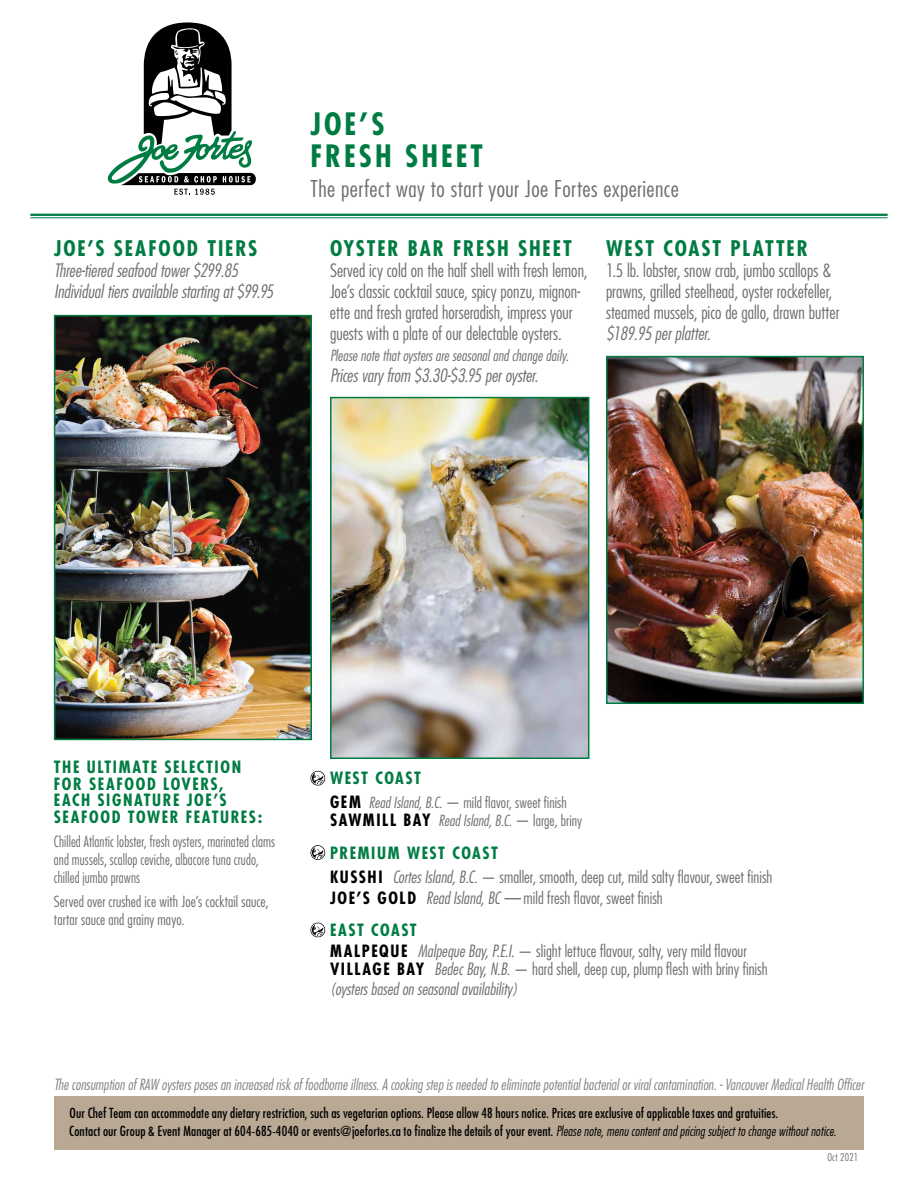
<style>
.page{position:relative;width:918px;height:1188px;background:#fff}
.page>*{position:absolute;margin:0;border:0;box-sizing:border-box;transform-origin:0 0}
.t1{font:700 condensed 30px/31.5px "Futura";letter-spacing:.1em;color:#007c42}
.t2{font:300 condensed 22.5px "Futura";letter-spacing:.02em;color:#6d6e71;scale:1.05 1}
.t3{font:700 condensed 21px "Futura";letter-spacing:.09em;color:#007c42}
.t4{font:300 condensed 18px/21px "Futura";color:#6d6e71}
.t5{font:italic 300 condensed 18px/21px "Futura";color:#6d6e71}
.t6{font:300 condensed 16.5px/24px "Futura";color:#6d6e71}
.t7{font:700 condensed 16.5px/16.5px "Futura";letter-spacing:.095em;color:#007c42}
.t8{font:italic 300 condensed 16.5px "Futura";letter-spacing:.005em;color:#6d6e71}
.t9{font:italic 300 condensed 15px "Futura";letter-spacing:.005em;color:#808285}
.t10{font:300 condensed 15px/18px "Futura";letter-spacing:.005em;color:#6d6e71}
.t11{font:300 condensed 15px/18px "Futura";letter-spacing:.005em;color:#6d6e71;scale:.94 1}
.t12{font:italic 300 condensed 15px "Futura";letter-spacing:.005em;color:#6d6e71}
.t13{font:condensed 13.5px/18px "Futura";letter-spacing:.01em;color:#000}
.t14{font:300 condensed 10.5px "Futura";letter-spacing:.02em;color:#6d6e71}
.s1{font-weight:700;font-size:16.5px;color:#000}
.s2{font-style:italic}
.s3{font-weight:700;color:#007c42}
.s4{font-weight:700;color:#000}
.s5{font-size:15px}
.s6{font-weight:300;font-style:italic}
</style>
<div class="page">
<hr style="left:30px;top:214px;width:858px;height:2px;background:#007c42">
<hr style="left:30px;top:217px;width:858px;height:1px;background:#007c42">
<div style="left:54px;top:1096px;width:810px;height:54px;background:#b9a893"></div>
<img style="left:57px;top:318px;width:252px;height:419px">
<div style="left:54px;top:315px;width:258px;height:425px;border:2px solid #007c42"></div>
<img style="left:333px;top:400px;width:254px;height:356px">
<div style="left:330px;top:397px;width:260px;height:362px;border:2px solid #007c42"></div>
<img style="left:609px;top:359px;width:252px;height:342px">
<div style="left:606px;top:356px;width:258px;height:348px;border:2px solid #007c42"></div>
<svg style="left:310px;top:771px;width:15px;height:15px"></svg>
<svg style="left:310px;top:845px;width:15px;height:15px"></svg>
<svg style="left:310px;top:922px;width:15px;height:16px"></svg>
<svg style="left:108px;top:22px;width:148px;height:173px"></svg>
<h3 class="t3" style="left:54px;top:235px;width:205px">JOE’S SEAFOOD TIERS</h3>
<h3 class="t5" style="left:54px;top:260px;width:221px">Three-tiered seafood tower $299.85<br>Individual tiers available starting at $99.95</h3>
<h1 class="t1" style="left:310px;top:108px;width:174px">JOE’S<br>FRESH SHEET</h1>
<h2 class="t2" style="left:310px;top:175px;width:352px">The perfect way to start your Joe Fortes experience</h2>
<h3 class="t3" style="left:330px;top:235px;width:243px">OYSTER BAR FRESH SHEET</h3>
<h3 class="t4" style="left:330px;top:260px;width:259px">Served icy cold on the half shell with fresh lemon, Joe’s classic cocktail sauce, spicy ponzu, mignon&shy;ette and fresh grated horseradish, impress your guests with a plate of our delectable oysters.</h3>
<p class="t12" style="left:330px;top:346px;width:240px">Please note that oysters are seasonal and change daily.</p>
<h3 class="t5" style="left:330px;top:365px;width:210px">Prices vary from $3.30-$3.95 per oyster.</h3>
<h3 class="t3" style="left:606px;top:235px;width:203px">WEST COAST PLATTER</h3>
<h3 class="t4" style="left:606px;top:260px;width:235px">1.5 lb. lobster, snow crab, jumbo scallops &amp; prawns, grilled steelhead, oyster rockefeller, steamed mussels, pico de gallo, drawn butter</h3>
<h3 class="t5" style="left:606px;top:323px;width:106px">$189.95 per platter.</h3>
<p class="t7" style="left:54px;top:759px;width:210px">THE ULTIMATE SELECTION<br>FOR SEAFOOD LOVERS,<br>EACH SIGNATURE JOE’S<br>SEAFOOD TOWER FEATURES:</p>
<p class="t11" style="left:54px;top:832px;width:237px">Chilled Atlantic lobster, fresh oysters, marinated clams and mussels, scallop ceviche, albacore tuna crudo, chilled jumbo prawns</p>
<p class="t10" style="left:54px;top:892px;width:216px">Served over crushed ice with Joe’s cocktail sauce, tartar sauce and grainy mayo.</p>
<p class="t7" style="left:330px;top:770px;width:93px">WEST COAST</p>
<p class="t10" style="left:330px;top:794px;width:254px"><span class="s1">GEM</span> <span class="s2">Read Island, B.C.</span> — mild flavor, sweet finish<br><span class="s1">SAWMILL BAY</span> <span class="s2">Read Island, B.C.</span> — large, briny</p>
<p class="t6" style="left:330px;top:841px;width:444px"><span class="s3">PREMIUM WEST COAST<br></span><span class="s4">KUSSHI</span> <span class="s2">Cortes Island, B.C.</span> <span class="s5">—</span> smaller, smooth, deep cut, mild salty flavour, sweet finish</p>
<p class="t6" style="left:330px;top:882px;width:334px;line-height:32.4px"><span class="s4">JOE’S GOLD</span> <span class="s2">Read Island, BC —</span> mild fresh flavor, sweet finish<br><span class="s3">EAST COAST</span></p>
<p class="t6" style="left:330px;top:942px;width:439px;line-height:18px"><span class="s4">MALPEQUE</span> <span class="s2">Malpeque Bay, P.E.I.</span> <span class="s5">—</span> slight lettuce flavour, salty, very mild flavour<br><span class="s4">VILLAGE BAY</span> <span class="s2">Bedec Bay, N.B.</span> <span class="s5">—</span> hard shell, deep cup, plump flesh with briny finish</p>
<p class="t8" style="left:330px;top:978px;width:189px">(oysters based on seasonal availability)</p>
<p class="t9" style="left:54px;top:1075px;width:811px">The consumption of RAW oysters poses an increased risk of foodborne illness. A cooking step is needed to eliminate potential bacterial or viral contamination. - Vancouver Medical Health Officer</p>
<p class="t13" style="left:69px;top:1104px;width:769px">Our Chef Team can accommodate any dietary restriction, such as vegetarian options. Please allow 48 hours notice. Prices are exclusive of applicable taxes and gratuities.<br>Contact our Group &amp; Event Manager at 604-685-4040 or events@joefortes.ca to finalize the details of your event. <span class="s6">Please note, menu content and pricing subject to change without notice.</span></p>
<p class="t14" style="left:827px;top:1151px;width:32px">Oct 2021</p>
</div>
